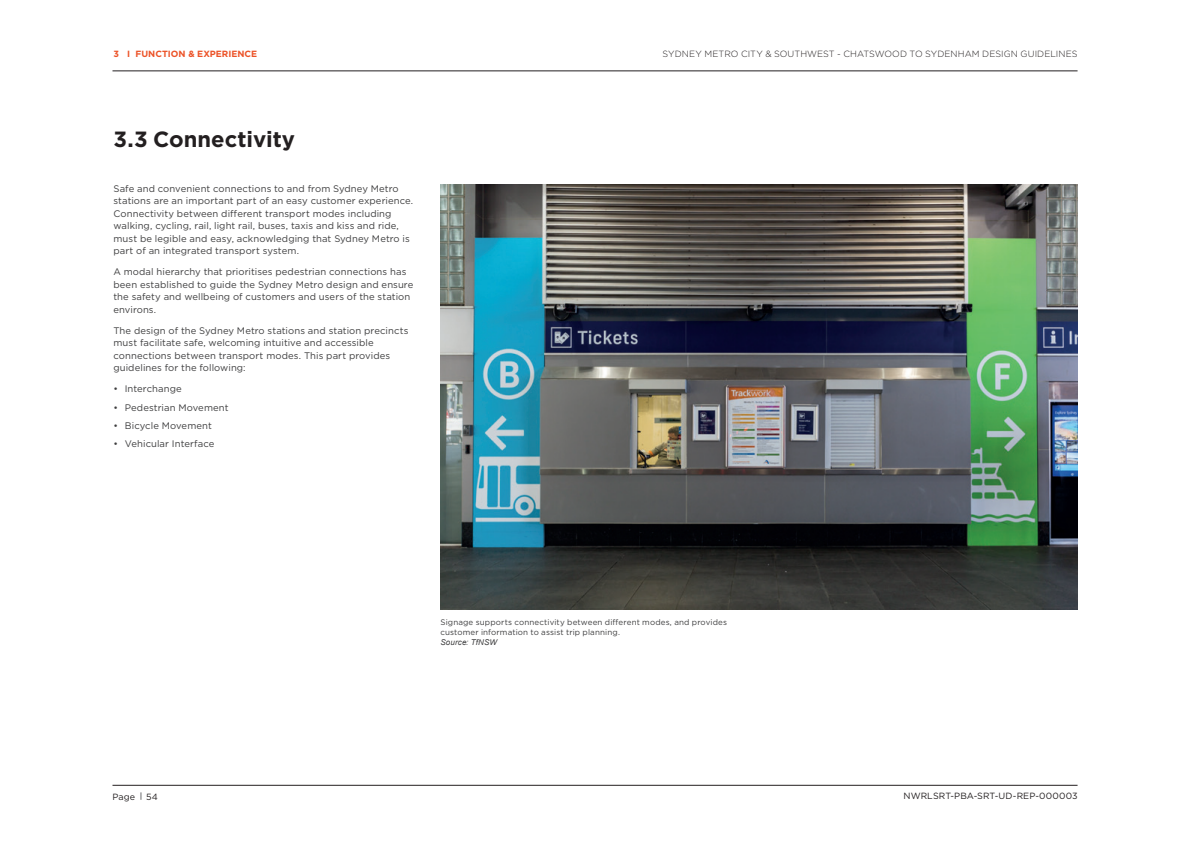
<style>
.page{position:relative;width:1191px;height:842px;background:#fff}
.page>*{position:absolute;margin:0;border:0;box-sizing:border-box;transform-origin:0 0}
.t1{font:700 22px "Gotham";color:#231f20}
.t2{font:9.5px/12.5px "Gotham";letter-spacing:.01em;color:#3e3e3f}
.t3{font:300 9px "Gotham";letter-spacing:.005em;color:#231f20}
.t4{font:9px "Gotham";letter-spacing:.01em;color:#231f20}
.t5{font:700 9px "Gotham";color:#ec5328}
.t6{font:8px/10px "Gotham";letter-spacing:.015em;color:#3e3e3f}
.t7{font:italic 8px "Arial";letter-spacing:.015em;color:#3e3e3f}
</style>
<div class="page">
<hr style="left:112px;top:71px;width:965px;height:1px;background:#231f20">
<hr style="left:112px;top:785px;width:965px;height:1px;background:#231f20">
<img style="left:440px;top:184px;width:637px;height:426px">
<p class="t5" style="left:113px;top:48px;width:145px">3 I FUNCTION &amp; EXPERIENCE</p>
<h1 class="t1" style="left:113px;top:124px;width:183px">3.3 Connectivity</h1>
<p class="t2" style="left:113px;top:182px;width:301px">Safe and convenient connections to and from Sydney Metro stations are an important part of an easy customer experience.<br>Connectivity between different transport modes including walking, cycling, rail, light rail, buses, taxis and kiss and ride, must be legible and easy, acknowledging that Sydney Metro is part of an integrated transport system.</p>
<p class="t2" style="left:113px;top:266px;width:301px">A modal hierarchy that prioritises pedestrian connections has been established to guide the Sydney Metro design and ensure the safety and wellbeing of customers and users of the station environs.</p>
<p class="t2" style="left:113px;top:324px;width:296px">The design of the Sydney Metro stations and station precincts must facilitate safe, welcoming intuitive and accessible connections between transport modes. This part provides guidelines for the following:</p>
<p class="t2" style="left:113px;top:383px;width:70px">• Interchange</p>
<p class="t2" style="left:113px;top:401px;width:117px">• Pedestrian Movement</p>
<p class="t2" style="left:113px;top:419px;width:100px">• Bicycle Movement</p>
<p class="t2" style="left:113px;top:437px;width:103px">• Vehicular Interface</p>
<p class="t3" style="left:662px;top:48px;width:416px">SYDNEY METRO CITY &amp; SOUTHWEST - CHATSWOOD TO SYDENHAM DESIGN GUIDELINES</p>
<p class="t4" style="left:112px;top:791px;width:24px">Page</p>
<p class="t4" style="left:146px;top:791px;width:13px">54</p>
<p class="t6" style="left:440px;top:617px;width:288px">Signage supports connectivity between different modes, and provides customer information to assist trip planning.</p>
<p class="t7" style="left:440px;top:637px;width:58px">Source: TfNSW</p>
<p class="t4" style="left:903px;top:790px;width:175px">NWRLSRT-PBA-SRT-UD-REP-000003</p>
</div>
